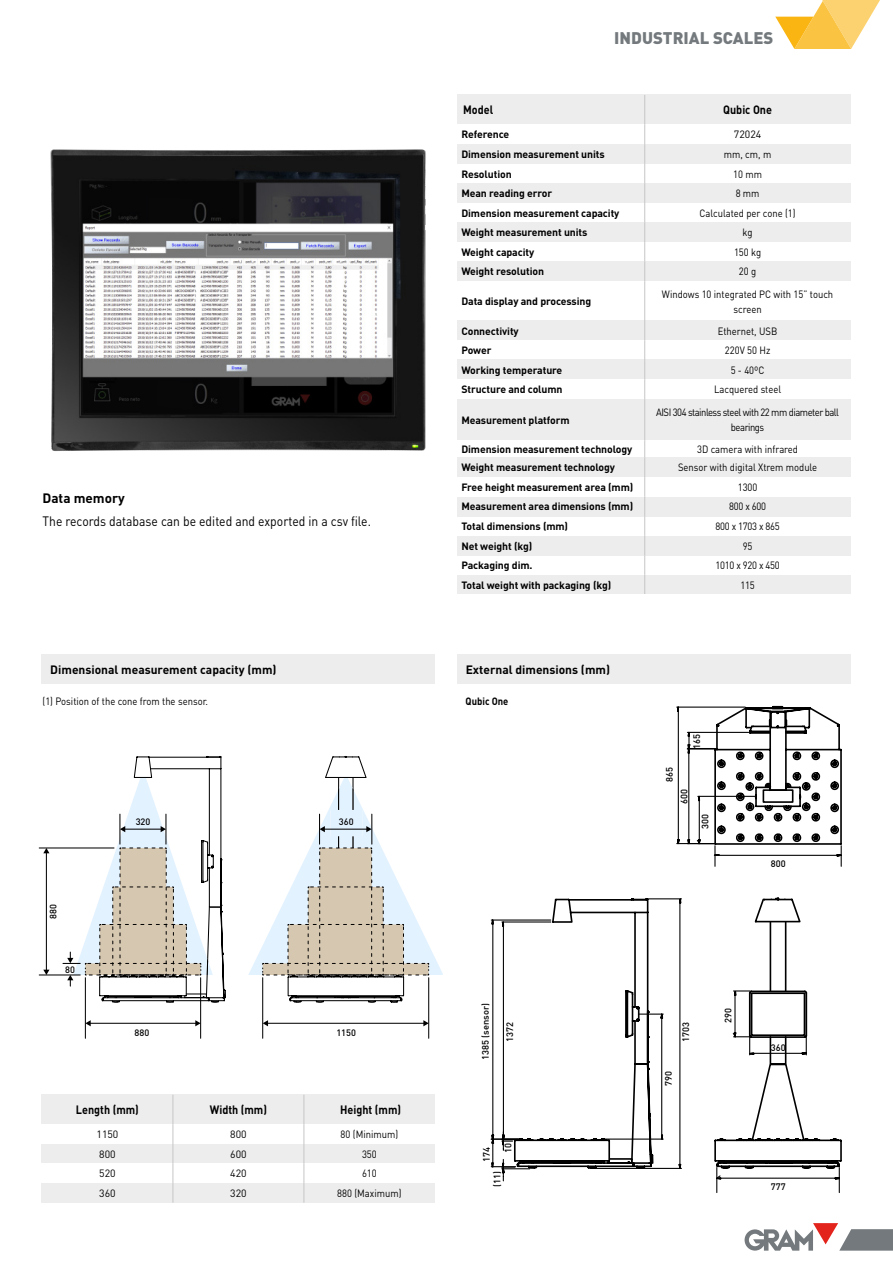
<style>
.page{position:relative;width:893px;height:1263px;background:#fff}
.page>*{position:absolute;margin:0;border:0;box-sizing:border-box;transform-origin:0 0}
.t1{font:900 16.65px "DIN Pro";color:#73797c}
.Descripcion{font:13.5px "DIN Pro";color:#000;scale:.9 1}
.Descripcion-2{font:700 13.5px "DIN Pro";color:#000}
.Titular{font:700 12px "DIN Pro";color:#000}
.Titular-2{font:700 12px "DIN Pro";color:#000;scale:.9 1}
.Sub_Titulo_tabla{font:700 10.5px "DIN Pro";letter-spacing:-.01em;color:#000}
.Titular-3{font:10.5px/15px "DIN Pro";color:#000;text-align:center;scale:.9 1}
.Titular-4{font:10.5px/15px "DIN Pro";letter-spacing:-.05em;color:#000;text-align:center;scale:.9 1}
.Titular-5{font:10.5px "DIN Pro";letter-spacing:-.025em;color:#000;scale:.9 1}
.Titular-6{font:10.5px "DIN Pro";color:#000}
.Sub_Titulo_tabla-2{font:10.5px "DIN Pro";letter-spacing:-.01em;color:#000}
.Titular-7{font:700 10.5px "DIN Pro";color:#000;scale:.9 1}
.t2{font:500 9.3px "DIN";color:#000}
.t3{font:500 9.15px "DIN Pro";color:#000}
</style>
<div class="page">
<img style="left:50px;top:149px;width:376px;height:302px">
<svg style="left:490px;top:705px;width:352px;height:488px"></svg>
<hr style="left:39px;top:974px;width:41px;height:1px;background:#000">
<hr style="left:39px;top:847px;width:75px;height:1px;background:#000">
<hr style="left:46px;top:852px;width:1px;height:118px;background:#000">
<svg style="left:43px;top:970px;width:6px;height:5px"></svg>
<svg style="left:43px;top:848px;width:6px;height:5px"></svg>
<hr style="left:200px;top:978px;width:1px;height:60px;background:#000">
<hr style="left:90px;top:1023px;width:106px;height:1px;background:#000">
<svg style="left:195px;top:1020px;width:6px;height:6px"></svg>
<svg style="left:86px;top:1020px;width:5px;height:6px"></svg>
<hr style="left:85px;top:978px;width:1px;height:60px;background:#000">
<hr style="left:428px;top:978px;width:1px;height:60px;background:#000">
<hr style="left:267px;top:1023px;width:157px;height:1px;background:#000">
<svg style="left:423px;top:1020px;width:6px;height:6px"></svg>
<svg style="left:263px;top:1020px;width:5px;height:6px"></svg>
<hr style="left:262px;top:978px;width:1px;height:60px;background:#000">
<svg style="left:248px;top:756px;width:195px;height:247px"></svg>
<svg style="left:63px;top:756px;width:163px;height:247px"></svg>
<svg style="left:745px;top:1223px;width:148px;height:27px"></svg>
<svg style="left:775px;top:0;width:105px;height:49px"></svg>
<div style="left:457px;top:654px;width:393px;height:30px;background:#ededed"></div>
<div style="left:457px;top:95px;width:393px;height:30px;background:#ededed"></div>
<div style="left:457px;top:144px;width:393px;height:20px;background:#ededed"></div>
<div style="left:457px;top:183px;width:393px;height:20px;background:#ededed"></div>
<div style="left:457px;top:222px;width:393px;height:20px;background:#ededed"></div>
<div style="left:457px;top:262px;width:393px;height:19px;background:#ededed"></div>
<div style="left:457px;top:320px;width:393px;height:20px;background:#ededed"></div>
<div style="left:457px;top:359px;width:393px;height:20px;background:#ededed"></div>
<div style="left:457px;top:399px;width:393px;height:41px;background:#ededed"></div>
<div style="left:457px;top:576px;width:393px;height:19px;background:#ededed"></div>
<div style="left:457px;top:497px;width:393px;height:20px;background:#ededed"></div>
<div style="left:457px;top:536px;width:393px;height:20px;background:#ededed"></div>
<div style="left:457px;top:457px;width:393px;height:20px;background:#ededed"></div>
<div style="left:42px;top:1094px;width:393px;height:30px;background:#ededed"></div>
<div style="left:42px;top:1144px;width:393px;height:19px;background:#ededed"></div>
<div style="left:42px;top:1183px;width:393px;height:20px;background:#ededed"></div>
<hr style="left:644px;top:95px;width:1px;height:30px;background:#c6c6c6">
<hr style="left:644px;top:399px;width:1px;height:41px;background:#c6c6c6">
<svg style="left:644px;top:125px;width:1px;height:156px"></svg>
<hr style="left:644px;top:281px;width:1px;height:40px;background:#c6c6c6">
<svg style="left:644px;top:321px;width:1px;height:78px"></svg>
<svg style="left:644px;top:440px;width:1px;height:154px"></svg>
<svg style="left:173px;top:1095px;width:1px;height:108px"></svg>
<svg style="left:304px;top:1095px;width:1px;height:108px"></svg>
<div style="left:42px;top:654px;width:393px;height:30px;background:#ededed"></div>
<div style="left:456px;top:594px;width:404px;height:39px;background:#fff"></div>
<p class="Descripcion-2" style="left:43px;top:489px;width:84px">Data memory</p>
<p class="Descripcion" style="left:43px;top:511px;width:366px">The records database can be edited and exported in a csv file.</p>
<p class="t1" style="left:614px;top:26px;width:161px">INDUSTRIAL SCALES</p>
<p class="Titular-2" style="left:463px;top:102px;width:35px">Model</p>
<p class="Titular-2" style="left:723px;top:102px;width:56px">Qubic One</p>
<p class="Sub_Titulo_tabla" style="left:461px;top:128px;width:49px">Reference</p>
<p class="Titular-6" style="left:734px;top:128px;width:29px">72024</p>
<p class="Sub_Titulo_tabla" style="left:461px;top:147px;width:145px">Dimension measurement units</p>
<p class="Titular-3" style="left:724px;top:146px;width:54px">mm, cm, m</p>
<p class="Sub_Titulo_tabla" style="left:461px;top:167px;width:52px">Resolution</p>
<p class="Titular-3" style="left:733px;top:166px;width:34px">10 mm</p>
<p class="Sub_Titulo_tabla" style="left:461px;top:186px;width:92px">Mean reading error</p>
<p class="Titular-3" style="left:736px;top:185px;width:28px">8 mm</p>
<p class="Sub_Titulo_tabla" style="left:461px;top:206px;width:160px">Dimension measurement capacity</p>
<p class="Titular-3" style="left:700px;top:205px;width:108px">Calculated per cone (1)</p>
<p class="Sub_Titulo_tabla" style="left:461px;top:225px;width:128px">Weight measurement units</p>
<p class="Titular-3" style="left:743px;top:225px;width:13px">kg</p>
<p class="Sub_Titulo_tabla" style="left:461px;top:245px;width:74px">Weight capacity</p>
<p class="Titular-3" style="left:734px;top:244px;width:32px">150 kg</p>
<p class="Sub_Titulo_tabla" style="left:461px;top:264px;width:84px">Weight resolution</p>
<p class="Titular-3" style="left:739px;top:264px;width:21px">20 g</p>
<p class="Sub_Titulo_tabla" style="left:461px;top:294px;width:131px">Data display and processing</p>
<p class="Titular-3" style="left:662px;top:286px;width:192px">Windows 10 integrated PC with 15” touch screen</p>
<p class="Sub_Titulo_tabla" style="left:461px;top:324px;width:59px">Connectivity</p>
<p class="Titular-3" style="left:718px;top:323px;width:68px">Ethernet, USB</p>
<p class="Sub_Titulo_tabla" style="left:461px;top:343px;width:32px">Power</p>
<p class="Titular-3" style="left:725px;top:343px;width:52px">220V 50 Hz</p>
<p class="Sub_Titulo_tabla" style="left:461px;top:363px;width:102px">Working temperature</p>
<p class="Titular-3" style="left:731px;top:362px;width:39px">5 - 40ºC</p>
<p class="Sub_Titulo_tabla" style="left:461px;top:382px;width:103px">Structure and column</p>
<p class="Titular-3" style="left:714px;top:382px;width:76px">Lacquered steel</p>
<p class="Sub_Titulo_tabla" style="left:461px;top:413px;width:110px">Measurement platform</p>
<p class="Titular-4" style="left:656px;top:405px;width:205px">AISI 304 stainless steel with 22 mm diameter ball bearings</p>
<p class="Sub_Titulo_tabla" style="left:461px;top:442px;width:173px">Dimension measurement technology</p>
<p class="Titular-3" style="left:697px;top:441px;width:114px">3D camera with infrared</p>
<p class="Sub_Titulo_tabla" style="left:461px;top:460px;width:155px">Weight measurement technology</p>
<p class="Titular-3" style="left:678px;top:459px;width:156px">Sensor with digital Xtrem module</p>
<p class="Sub_Titulo_tabla" style="left:461px;top:480px;width:173px">Free height measurement area (mm)</p>
<p class="Titular-3" style="left:738px;top:479px;width:23px">1300</p>
<p class="Sub_Titulo_tabla" style="left:461px;top:499px;width:173px">Measurement area dimensions (mm)</p>
<p class="Titular-3" style="left:729px;top:499px;width:43px">800 x 600</p>
<p class="Sub_Titulo_tabla" style="left:461px;top:519px;width:108px">Total dimensions (mm)</p>
<p class="Titular-5" style="left:715px;top:519px;width:73px">800 x 1703 x 865</p>
<p class="Sub_Titulo_tabla" style="left:461px;top:539px;width:73px">Net weight (kg)</p>
<p class="Titular-3" style="left:743px;top:538px;width:12px">95</p>
<p class="Sub_Titulo_tabla" style="left:461px;top:558px;width:73px">Packaging dim.</p>
<p class="Titular-5" style="left:715px;top:558px;width:73px">1010 x 920 x 450</p>
<p class="Sub_Titulo_tabla" style="left:461px;top:578px;width:151px">Total weight with packaging (kg)</p>
<p class="Titular-3" style="left:740px;top:577px;width:17px">115</p>
<p class="Titular" style="left:50px;top:661px;width:228px">Dimensional measurement capacity (mm)</p>
<p class="Titular-3" style="left:43px;top:694px;width:185px">(1) Position of the cone from the sensor.</p>
<p class="Titular-7" style="left:466px;top:694px;width:49px">Qubic One</p>
<p class="Titular" style="left:466px;top:662px;width:146px">External dimensions (mm)</p>
<p class="t3" style="left:136px;top:815px;width:16px">320</p>
<p class="t3" style="left:339px;top:815px;width:16px">360</p>
<p class="t2" style="left:664px;top:782px;width:16px;rotate:-90deg">865</p>
<p class="t2" style="left:691px;top:748px;width:16px;rotate:-90deg">165</p>
<p class="t2" style="left:678px;top:804px;width:16px;rotate:-90deg">600</p>
<p class="t2" style="left:699px;top:829px;width:16px;rotate:-90deg">300</p>
<p class="t3" style="left:47px;top:919px;width:16px;rotate:-90deg">880</p>
<p class="t3" style="left:65px;top:964px;width:11px">80</p>
<p class="t3" style="left:135px;top:1026px;width:16px">880</p>
<p class="t3" style="left:336px;top:1026px;width:21px">1150</p>
<p class="Titular-2" style="left:76px;top:1102px;width:71px">Length (mm)</p>
<p class="Titular-2" style="left:210px;top:1102px;width:65px">Width (mm)</p>
<p class="Titular-2" style="left:340px;top:1102px;width:69px">Height (mm)</p>
<p class="Sub_Titulo_tabla-2" style="left:97px;top:1127px;width:23px">1150</p>
<p class="Titular-6" style="left:230px;top:1127px;width:18px">800</p>
<p class="Titular-3" style="left:341px;top:1126px;width:65px">80 (Minimum)</p>
<p class="Sub_Titulo_tabla-2" style="left:99px;top:1147px;width:18px">800</p>
<p class="Titular-6" style="left:230px;top:1147px;width:18px">600</p>
<p class="Titular-3" style="left:362px;top:1146px;width:18px">350</p>
<p class="Sub_Titulo_tabla-2" style="left:99px;top:1166px;width:18px">520</p>
<p class="Titular-6" style="left:230px;top:1166px;width:18px">420</p>
<p class="Titular-3" style="left:362px;top:1166px;width:18px">610</p>
<p class="Sub_Titulo_tabla-2" style="left:99px;top:1186px;width:18px">360</p>
<p class="Titular-6" style="left:230px;top:1186px;width:18px">320</p>
<p class="Titular-3" style="left:337px;top:1185px;width:73px">880 (Maximum)</p>
<p class="t2" style="left:480px;top:1060px;width:58px;rotate:-90deg">1385 (sensor)</p>
<p class="t2" style="left:504px;top:1041px;width:21px;rotate:-90deg">1372</p>
<p class="t2" style="left:680px;top:1041px;width:21px;rotate:-90deg">1703</p>
<p class="t2" style="left:662px;top:1086px;width:16px;rotate:-90deg">790</p>
<p class="t2" style="left:481px;top:1162px;width:16px;rotate:-90deg">174</p>
<p class="t2" style="left:502px;top:1152px;width:11px;rotate:-90deg">10</p>
<p class="t2" style="left:491px;top:1187px;width:17px;rotate:-90deg">(11)</p>
<p class="t2" style="left:722px;top:1023px;width:16px;rotate:-90deg">290</p>
<p class="t2" style="left:771px;top:858px;width:16px">800</p>
<p class="t2" style="left:771px;top:1042px;width:16px">360</p>
<p class="t2" style="left:771px;top:1180px;width:16px">777</p>
</div>
